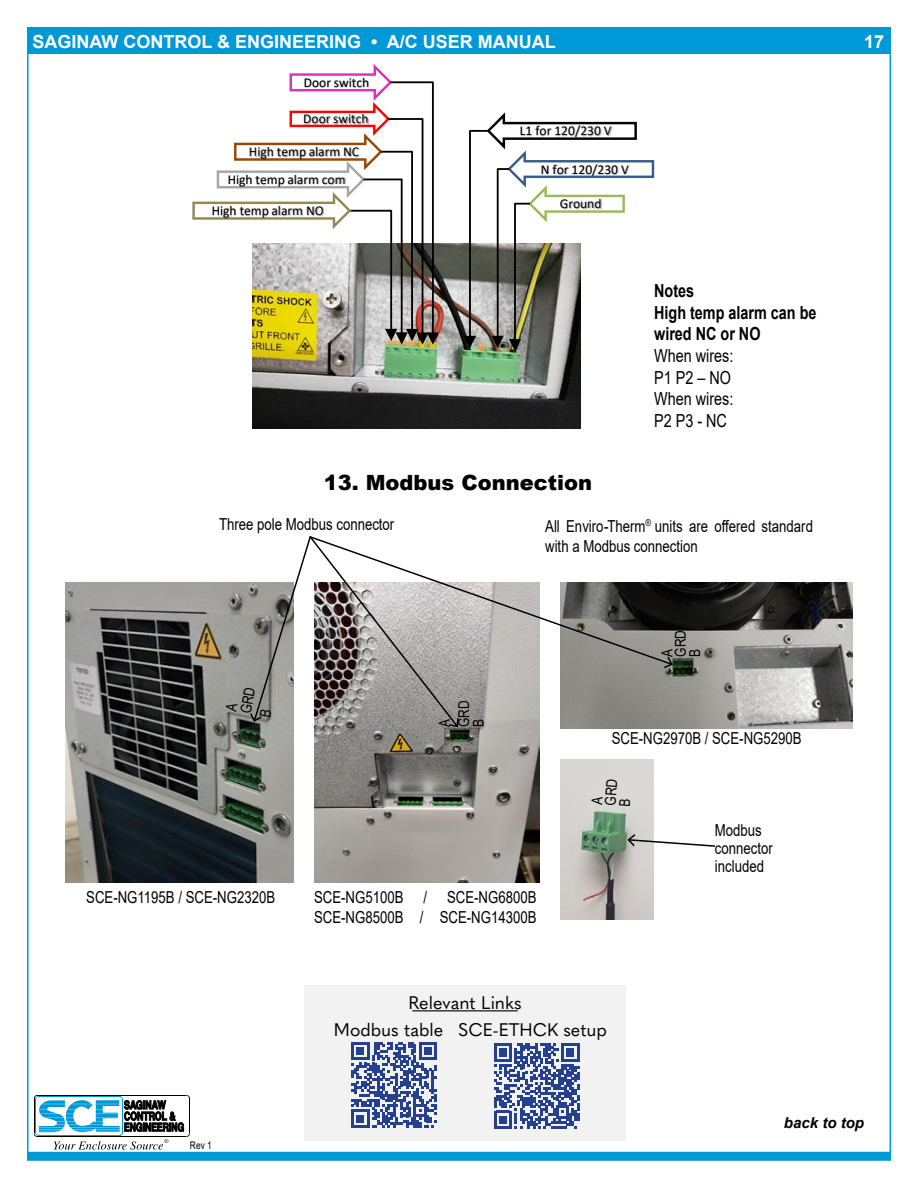
<style>
.page{position:relative;width:918px;height:1188px;background:#fff}
.page>*{position:absolute;margin:0;border:0;box-sizing:border-box;transform-origin:0 0}
.t1{font:900 21px "Arial";color:#000}
.t2{font:700 18px "Arial";color:#fff}
.t3{font:18px/27.2px "Quasimoda";color:#000}
.t4{font:700 18px/21.6px "Arial";color:#000;scale:.8 1}
.t5{font:18px/21.6px "Arial";color:#000;scale:.8 1}
.t6{font:16.5px/19.8px "Arial";color:#000;scale:.8 1}
.t7{font:15px/14px "Arial";color:#000;scale:.8 1}
.t8{font:italic 700 15px "Arial";color:#000}
.t9{font:13.5px/27.8px "Calibri";color:#000}
.t10{font:10.5px "Arial";color:#000;scale:.8 1}
.s1{font-weight:400;font-size:12px;color:#000}
</style>
<div class="page">
<div style="left:27px;top:1152px;width:864px;height:9px;background:#0099d8"></div>
<svg style="left:34px;top:1095px;width:156px;height:55px"></svg>
<div style="left:27px;top:27px;width:864px;height:27px;background:#0099d8"></div>
<img style="left:66px;top:582px;width:227px;height:301px">
<img style="left:314px;top:666px;width:226px;height:217px">
<img style="left:561px;top:582px;width:292px;height:146px">
<img style="left:561px;top:760px;width:92px;height:160px">
<svg style="left:460px;top:582px;width:214px;height:84px;background:#92908e"></svg>
<svg style="left:662px;top:655px;width:12px;height:15px"></svg>
<svg style="left:626px;top:833px;width:89px;height:15px"></svg>
<img style="left:253px;top:244px;width:328px;height:184px">
<svg style="left:464px;top:112px;width:190px;height:239px"></svg>
<svg style="left:192px;top:64px;width:247px;height:281px"></svg>
<img style="left:203px;top:198px;width:130px;height:30px">
<div style="left:304px;top:985px;width:322px;height:156px;background:#f2f2f2"></div>
<svg style="left:351px;top:1042px;width:86px;height:86px"></svg>
<svg style="left:494px;top:1043px;width:85px;height:86px"></svg>
<hr style="left:412px;top:1010px;width:106px;height:1px;background:#000">
<svg style="left:249px;top:536px;width:211px;height:192px"></svg>
<p class="t2" style="left:28px;top:29px;width:529px"><span class="s1">B</span>SAGINAW CONTROL &amp; ENGINEERING • A/C USER MANUAL</p>
<p class="t2" style="left:864px;top:29px;width:22px">17</p>
<p class="t9" style="left:304px;top:68px;width:67px">Door switch</p>
<p class="t9" style="left:303px;top:105px;width:67px">Door switch</p>
<p class="t9" style="left:228px;top:137px;width:133px;text-indent:21px">High temp alarm NC<br>High temp alarm com</p>
<p class="t9" style="left:212px;top:196px;width:113px">High temp alarm NO</p>
<p class="t9" style="left:520px;top:117px;width:93px">L1 for 120/230 V</p>
<p class="t9" style="left:541px;top:155px;width:89px">N for 120/230 V</p>
<p class="t9" style="left:560px;top:190px;width:43px">Ground</p>
<p class="t4" style="left:654px;top:280px;width:205px">Notes<br>High temp alarm can be wired NC or NO</p>
<p class="t5" style="left:654px;top:345px;width:101px">When wires:<br>P1 P2 – NO<br>When wires:<br>P2 P3 - NC</p>
<p class="t1" style="left:324px;top:467px;width:270px">13. Modbus Connection</p>
<p class="t6" style="left:219px;top:515px;width:221px">Three pole Modbus connector</p>
<p class="t6" style="left:545px;top:516px;width:336px">All Enviro-Therm<sup>®</sup> units are offered standard with a Modbus connection</p>
<p class="t7" style="left:223px;top:709px;width:35px;line-height:15px;rotate:-80deg">A<br>GRD</p>
<p class="t7" style="left:435px;top:727px;width:35px;line-height:19.5px;rotate:-90deg">A<br>GRD</p>
<p class="t7" style="left:471px;top:727px;width:12px;rotate:-90deg">B</p>
<p class="t6" style="left:86px;top:888px;width:238px">SCE-NG1195B / SCE-NG2320B</p>
<p class="t6" style="left:314px;top:888px;width:280px">SCE-NG5100B / SCE-NG6800B<br>SCE-NG8500B / SCE-NG14300B</p>
<p class="t7" style="left:660px;top:657px;width:35px;rotate:-90deg">A<br>GRD<br>B</p>
<p class="t6" style="left:612px;top:729px;width:239px">SCE-NG2970B / SCE-NG5290B</p>
<p class="t7" style="left:590px;top:804px;width:35px;rotate:-85deg">A<br>GRD<br>B</p>
<p class="t6" style="left:715px;top:821px;width:74px;line-height:18px">Modbus connector included</p>
<p class="t10" style="left:190px;top:1138px;width:29px">Rev 1</p>
<p class="t3" style="left:458px;top:988px;width:150px;text-indent:-50px">Relevant Links<br>SCE-ETHCK setup</p>
<p class="t3" style="left:334px;top:1015px;width:111px">Modbus table</p>
<p class="t8" style="left:784px;top:1113px;width:82px">back to top</p>
</div>
